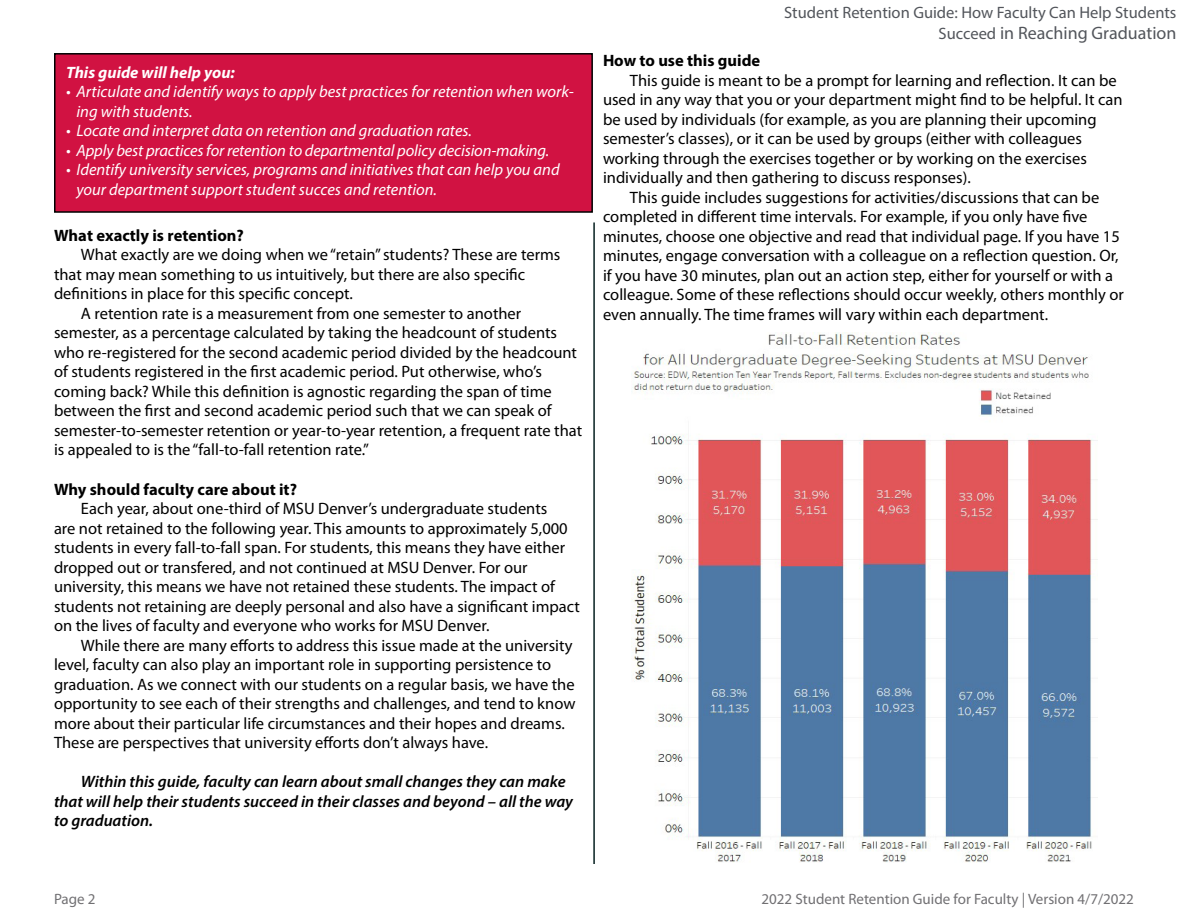
<style>
.page{position:relative;width:1188px;height:918px;background:#fff}
.page>*{position:absolute;margin:0;border:0;box-sizing:border-box;transform-origin:0 0}
.t1{font:18px "Myriad Pro";color:#52555b}
.t2{font:16.5px/19.5px "Myriad Pro";color:#000}
.t3{font:italic 16.5px/19.5px "Myriad Pro";color:#fff}
.t4{font:italic 600 16.5px/19.5px "Myriad Pro";color:#000}
.t5{font:700 16.5px "Myriad Pro";color:#000}
.t6{font:16.5px "Myriad Pro";color:#52555b}
.t7{font:italic 700 16.5px "Myriad Pro";color:#fff}
.t8{font:15px "Myriad Pro";color:#717073}
.s1{font-size:16.5px}
</style>
<div class="page">
<hr style="left:593px;top:222px;width:2px;height:642px;background:#062020">
<div style="left:54px;top:53px;width:539px;height:160px;background:#d11242;border:2px solid #000101"></div>
<img style="left:632px;top:332px;width:465px;height:531px">
<p class="t7" style="left:66px;top:62px;width:170px">This guide will help you:</p>
<p class="t3" style="left:76px;top:82px;width:499px;text-indent:-10px">• Articulate and identify ways to apply best practices for retention when work&shy;ing with students.</p>
<p class="t3" style="left:66px;top:121px;width:407px">• Locate and interpret data on retention and graduation rates.</p>
<p class="t3" style="left:66px;top:140px;width:485px">• Apply best practices for retention to departmental policy decision-making.</p>
<p class="t3" style="left:76px;top:160px;width:485px;text-indent:-10px">• Identify university services, programs and initiatives that can help you and your department support student succes and retention.</p>
<p class="t5" style="left:54px;top:225px;width:191px">What exactly is retention?</p>
<p class="t2" style="left:81px;top:245px;width:481px">What exactly are we doing when we “retain” students? These are terms</p>
<p class="t2" style="left:54px;top:264px;width:473px">that may mean something to us intuitively, but there are also specific</p>
<p class="t2" style="left:54px;top:284px;width:300px">definitions in place for this specific concept.</p>
<p class="t2" style="left:81px;top:303px;width:442px">A retention rate is a measurement from one semester to another</p>
<p class="t2" style="left:54px;top:323px;width:505px">semester, as a percentage calculated by taking the headcount of students</p>
<p class="t2" style="left:54px;top:342px;width:525px">who re-registered for the second academic period divided by the headcount</p>
<p class="t2" style="left:54px;top:362px;width:489px">of students registered in the first academic period. Put otherwise, who’s</p>
<p class="t2" style="left:54px;top:381px;width:499px">coming back? While this definition is agnostic regarding the span of time</p>
<p class="t2" style="left:54px;top:401px;width:499px">between the first and second academic period such that we can speak of</p>
<p class="t2" style="left:54px;top:420px;width:530px">semester-to-semester retention or year-to-year retention, a frequent rate that</p>
<p class="t2" style="left:54px;top:440px;width:317px">is appealed to is the “fall-to-fall retention rate.”</p>
<p class="t5" style="left:54px;top:478px;width:245px">Why should faculty care about it?</p>
<p class="t2" style="left:54px;top:498px;width:527px;text-indent:27px">Each year, about one-third of MSU Denver’s undergraduate students<br>are not retained to the following year. This amounts to approximately 5,000 students in every fall-to-fall span. For students, this means they have either dropped out or transfered, and not continued at MSU Denver. For our university, this means we have not retained these students. The impact of students not retaining are deeply personal and also have a significant impact on the lives of faculty and everyone who works for MSU Denver.</p>
<p class="t2" style="left:54px;top:635px;width:523px;text-indent:27px">While there are many efforts to address this issue made at the university level, faculty can also play an important role in supporting persistence to graduation. As we connect with our students on a regular basis, we have the opportunity to see each of their strengths and challenges, and tend to know more about their particular life circumstances and their hopes and dreams.<br>These are perspectives that university efforts don’t always have.</p>
<p class="t4" style="left:54px;top:771px;width:521px;text-indent:27px">Within this guide, faculty can learn about small changes they can make that will help their students succeed in their classes and beyond – all the way to graduation.</p>
<p class="t6" style="left:784px;top:2px;width:394px">Student Retention Guide: How Faculty Can Help Students</p>
<p class="t1" style="left:939px;top:22px;width:239px"><span class="s1">Succeed</span> in Reaching Graduation</p>
<p class="t5" style="left:603px;top:50px;width:159px">How to use this guide</p>
<p class="t2" style="left:603px;top:70px;width:521px;text-indent:27px">This guide is meant to be a prompt for learning and reflection. It can be used in any way that you or your department might find to be helpful. It can be used by individuals (for example, as you are planning their upcoming semester’s classes), or it can be used by groups (either with colleagues working through the exercises together or by working on the exercises individually and then gathering to discuss responses).</p>
<p class="t2" style="left:603px;top:187px;width:522px;text-indent:27px">This guide includes suggestions for activities/discussions that can be completed in different time intervals. For example, if you only have five minutes, choose one objective and read that individual page. If you have 15 minutes, engage conversation with a colleague on a reflection question. Or, if you have 30 minutes, plan out an action step, either for yourself or with a colleague. Some of these reflections should occur weekly, others monthly or even annually. The time frames will vary within each department.</p>
<p class="t8" style="left:54px;top:890px;width:43px">Page 2</p>
<p class="t8" style="left:762px;top:890px;width:374px">2022 Student Retention Guide for Faculty | Version 4/7/2022</p>
</div>
